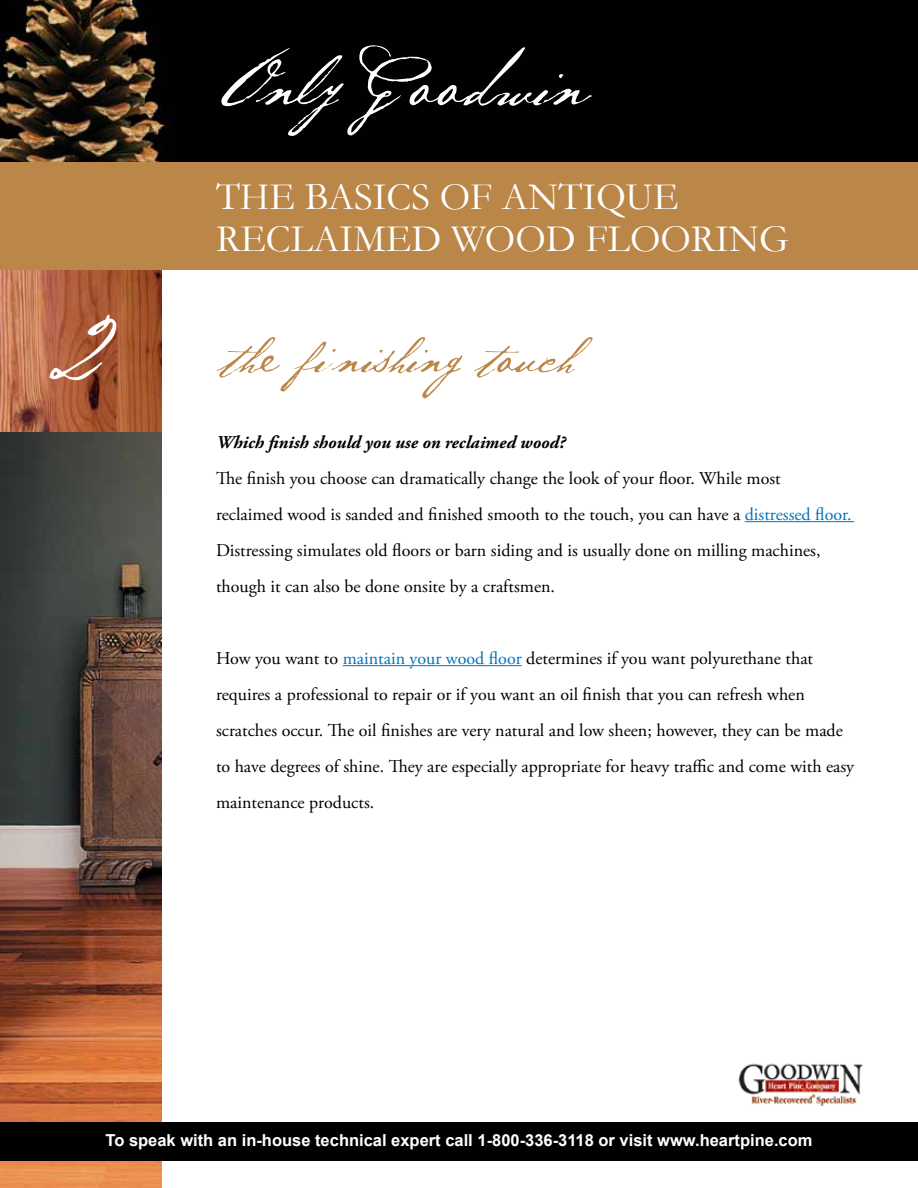
<style>
.page{position:relative;width:918px;height:1188px;background:#fff}
.page>*{position:absolute;margin:0;border:0;box-sizing:border-box;transform-origin:0 0}
.t1{font:75.15px "Baker Script";letter-spacing:-.005em;color:#fff}
.t2{font:54px "Baker Script";color:#ba8748}
.t3{font:39px/42px "Garamond";color:#fff}
.t4{font:18px/36px "Adobe Garamond Pro";color:#000}
.t5{font:italic 700 18px "Adobe Garamond Pro";color:#000}
.t6{font:700 16.5px "Arial";color:#fff}
.s1{font-size:108px;color:#fff}
.s2{color:#0073bd}
</style>
<div class="page">
<img style="left:0;top:432px;width:162px;height:756px">
<img style="left:0;top:270px;width:162px;height:162px">
<div style="left:0;top:162px;width:918px;height:108px;background:#ba8748"></div>
<hr style="left:745px;top:521px;width:109px;height:1px;background:#0073bd">
<hr style="left:343px;top:665px;width:179px;height:1px;background:#0073bd">
<div style="left:0;top:1122px;width:918px;height:39px;background:#000"></div>
<img style="left:738px;top:1063px;width:125px;height:43px">
<img style="left:0;top:0;width:918px;height:162px">
<h1 class="t1" style="left:221px;top:35px;width:363px">OnlyGoodwin</h1>
<h3 class="t3" style="left:216px;top:176px;width:575px">THE BASICS OF ANTIQUE<br>RECLAIMED WOOD FLOORING</h3>
<h2 class="t2" style="left:51px;top:322px;width:523px"><span class="s1">2</span> the finishingtouch</h2>
<p class="t5" style="left:216px;top:432px;width:351px">Which finish should you use on reclaimed wood?</p>
<p class="t4" style="left:216px;top:461px;width:637px">The finish you choose can dramatically change the look of your floor. While most reclaimed wood is sanded and finished smooth to the touch, you can have a <span class="s2">distressed floor.<br></span>Distressing simulates old floors or barn siding and is usually done on milling machines, though it can also be done onsite by a craftsmen.</p>
<p class="t4" style="left:216px;top:641px;width:640px">How you want to <span class="s2">maintain your wood floor</span> determines if you want polyurethane that requires a professional to repair or if you want an oil finish that you can refresh when scratches occur. The oil finishes are very natural and low sheen; however, they can be made to have degrees of shine. They are especially appropriate for heavy traffic and come with easy maintenance products.</p>
<p class="t6" style="left:106px;top:1130px;width:709px">To speak with an in-house technical expert call 1-800-336-3118 or visit www.heartpine.com</p>
</div>
